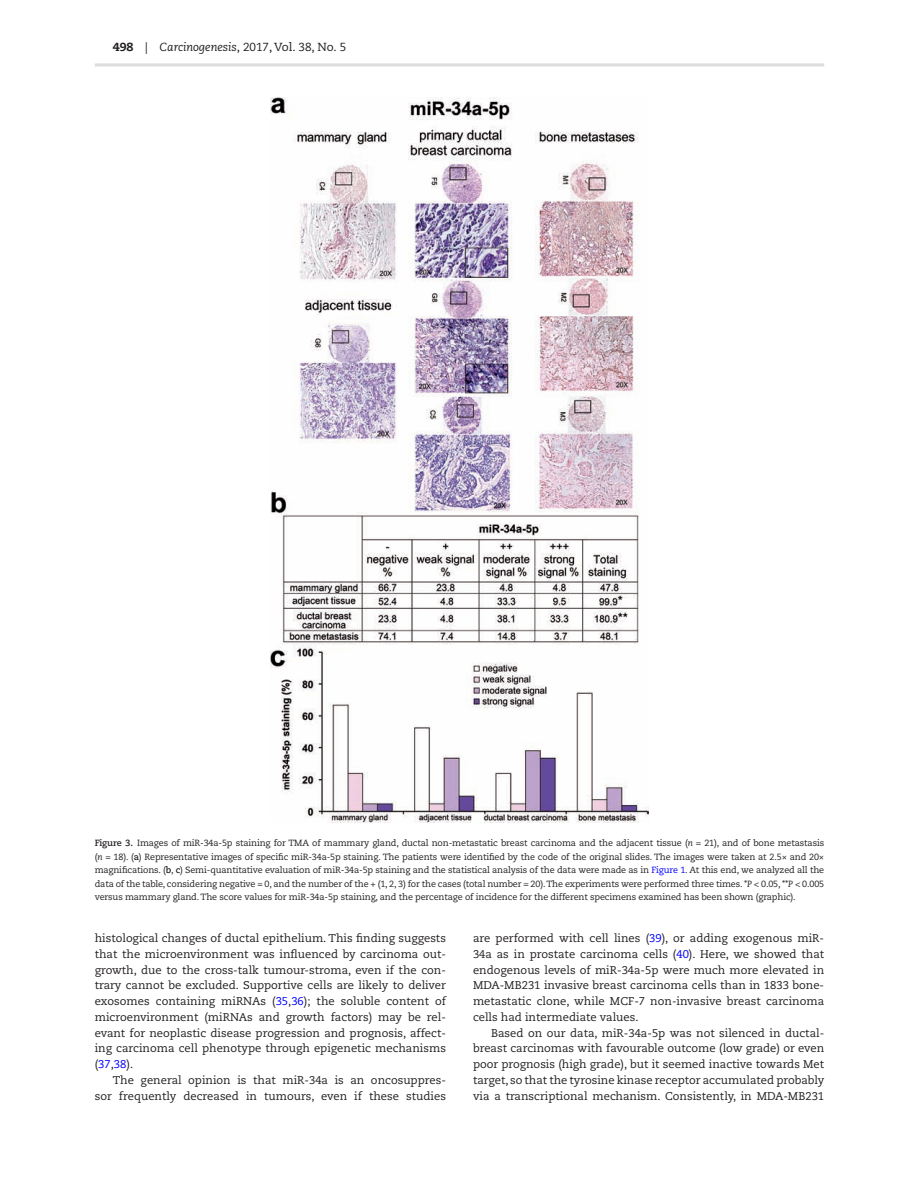
<style>
.page{position:relative;width:919px;height:1187px;background:#fff}
.page>*{position:absolute;margin:0;border:0;box-sizing:border-box;transform-origin:0 0}
.t1{font:11.7px "Caecilia LT Std";color:#231f20}
.t2{font:11.25px/15.8px "Caecilia LT Std";color:#231f20;text-align:justify}
.t3{font:9px/13.5px "Caecilia LT Std";letter-spacing:-.015em;color:#231f20;text-align:justify}
.s1{font-weight:800}
.s2{font-style:italic}
.s3{font-weight:700}
.s4{font-family:"Gandhari Unicode"}
.s5{color:#00f}
</style>
<div class="page">
<hr style="left:95px;top:63px;width:729px;height:3px;background:#dcdddf">
<img style="left:270px;top:98px;width:378px;height:724px">
<p class="t1" style="left:113px;top:41px;width:235px"><span class="s1">498</span> | <span class="s2">Carcinogenesis</span>, 2017, Vol. 38, No. 5</p>
<p class="t3" style="left:95px;top:836px;width:731px"><span class="s3">Figure 3.</span> Images of miR-34a-5p staining for TMA of mammary gland, ductal non-metastatic breast carcinoma and the adjacent tissue (<span class="s2">n</span> = 21), and of bone metastasis (<span class="s2">n</span> = 18). (<span class="s3">a</span>) Representative images of specific miR-34a-5p staining. The patients were identified by the code of the original slides. The images were taken at 2.5<span class="s4">×</span> and 20<span class="s4">× </span>magnifications. (<span class="s3">b</span>, <span class="s3">c</span>) Semi-quantitative evaluation of miR-34a-5p staining and the statistical analysis of the data were made as in <span class="s5">Figure 1</span>. At this end, we analyzed all the data of the table, considering negative = 0, and the number of the + (1, 2, 3) for the cases (total number = 20). The experiments were performed three times. *<span class="s2">P</span> &lt; 0.05, **<span class="s2">P</span> &lt; 0.005 versus mammary gland. The score values for miR-34a-5p staining, and the percentage of incidence for the different specimens examined has been shown (graphic).</p>
<p class="t2" style="left:95px;top:930px;width:353px">histological changes of ductal epithelium. This finding suggests that the microenvironment was influenced by carcinoma out&shy;growth, due to the cross-talk tumour-stroma, even if the con&shy;trary cannot be excluded. Supportive cells are likely to deliver exosomes containing miRNAs (<span class="s5">35</span>,<span class="s5">36</span>); the soluble content of microenvironment (miRNAs and growth factors) may be rel&shy;evant for neoplastic disease progression and prognosis, affect&shy;ing carcinoma cell phenotype through epigenetic mechanisms (<span class="s5">37</span>,<span class="s5">38</span>).</p>
<p class="t2" style="left:95px;top:1072px;width:352px;text-align:right">The general opinion is that miR-34a is an oncosuppres&shy;sor frequently decreased in tumours, even if these studies</p>
<p class="t2" style="left:473px;top:930px;width:353px">are performed with cell lines (<span class="s5">39</span>), or adding exogenous miR-34a as in prostate carcinoma cells (<span class="s5">40</span>). Here, we showed that endogenous levels of miR-34a-5p were much more elevated in MDA-MB231 invasive breast carcinoma cells than in 1833 bone&shy;metastatic clone, while MCF-7 non-invasive breast carcinoma cells had intermediate values.</p>
<p class="t2" style="left:473px;top:1024px;width:353px;text-indent:18px">Based on our data, miR-34a-5p was not silenced in ductal&shy;breast carcinomas with favourable outcome (low grade) or even poor prognosis (high grade), but it seemed inactive towards Met target, so that the tyrosine kinase receptor accumulated probably via a transcriptional mechanism. Consistently, in MDA-MB231</p>
</div>
